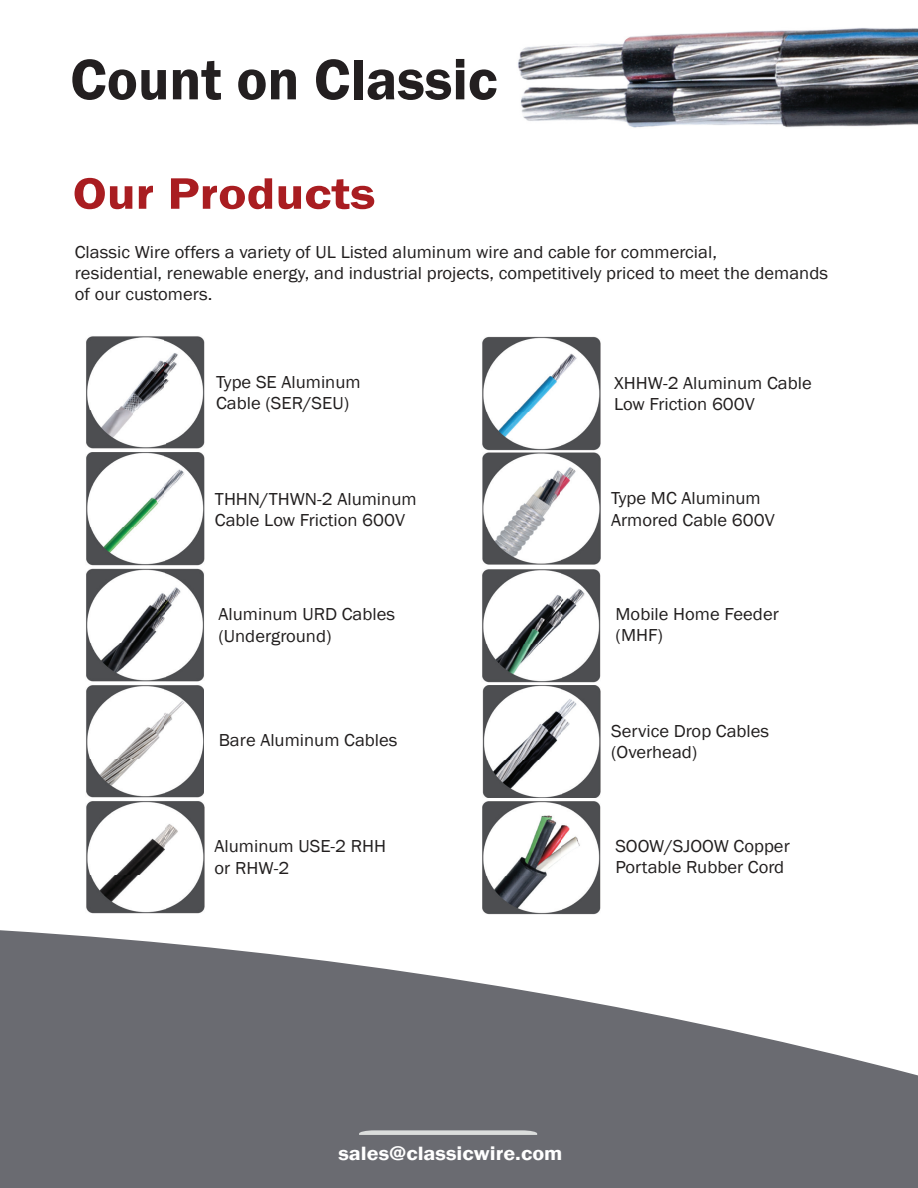
<style>
.page{position:relative;width:918px;height:1188px;background:#fff}
.page>*{position:absolute;margin:0;border:0;box-sizing:border-box;transform-origin:0 0}
.t1{font:600 59.4px "Franklin Gothic";color:#231f20}
.t2{font:600 45.6px "Franklin Gothic";color:#a91d21;scale:1.17 1}
.t3{font:600 19.8px "Franklin Gothic";color:#fff;scale:1.12 1}
.t4{font:17.85px/21.5px "Franklin Gothic";color:#211e1e;scale:1.05 1}
</style>
<div class="page">
<svg style="left:0;top:930px;width:918px;height:258px;fill:#6a6b71"></svg>
<svg style="left:359px;top:1130px;width:178px;height:5px"></svg>
<img style="left:518px;top:28px;width:400px;height:100px">
<img style="left:482px;top:801px;width:119px;height:114px">
<img style="left:86px;top:801px;width:119px;height:113px">
<img style="left:482px;top:685px;width:119px;height:113px">
<img style="left:86px;top:685px;width:118px;height:113px">
<img style="left:482px;top:569px;width:119px;height:113px">
<img style="left:86px;top:569px;width:118px;height:112px">
<img style="left:482px;top:453px;width:118px;height:112px">
<img style="left:86px;top:452px;width:118px;height:113px">
<img style="left:482px;top:336px;width:118px;height:114px">
<img style="left:86px;top:336px;width:118px;height:113px">
<h1 class="t1" style="left:70px;top:43px;width:429px">Count on Classic</h1>
<h2 class="t2" style="left:73px;top:165px;width:260px">Our Products</h2>
<p class="t4" style="left:75px;top:241px;width:719px">Classic Wire offers a variety of UL Listed aluminum wire and cable for commercial,<br>residential, renewable energy, and industrial projects, competitively priced to meet the demands of our customers.</p>
<p class="t4" style="left:216px;top:372px;width:139px">Type SE Aluminum<br>Cable (SER/SEU)</p>
<p class="t4" style="left:614px;top:373px;width:190px">XHHW-2 Aluminum Cable<br>Low Friction 600V</p>
<p class="t4" style="left:215px;top:489px;width:194px">THHN/THWN-2 Aluminum<br>Cable Low Friction 600V</p>
<p class="t4" style="left:611px;top:488px;width:157px">Type MC Aluminum<br>Armored Cable 600V</p>
<p class="t4" style="left:219px;top:604px;width:170px">Aluminum URD Cables (Underground)</p>
<p class="t4" style="left:616px;top:603px;width:157px">Mobile Home Feeder (MHF)</p>
<p class="t4" style="left:219px;top:730px;width:172px">Bare Aluminum Cables</p>
<p class="t4" style="left:611px;top:720px;width:152px">Service Drop Cables (Overhead)</p>
<p class="t4" style="left:215px;top:836px;width:165px">Aluminum USE-2 RHH or RHW-2</p>
<p class="t4" style="left:615px;top:836px;width:168px">SOOW/SJOOW Copper<br>Portable Rubber Cord</p>
<p class="t3" style="left:338px;top:1141px;width:202px">sales@classicwire.com</p>
</div>
